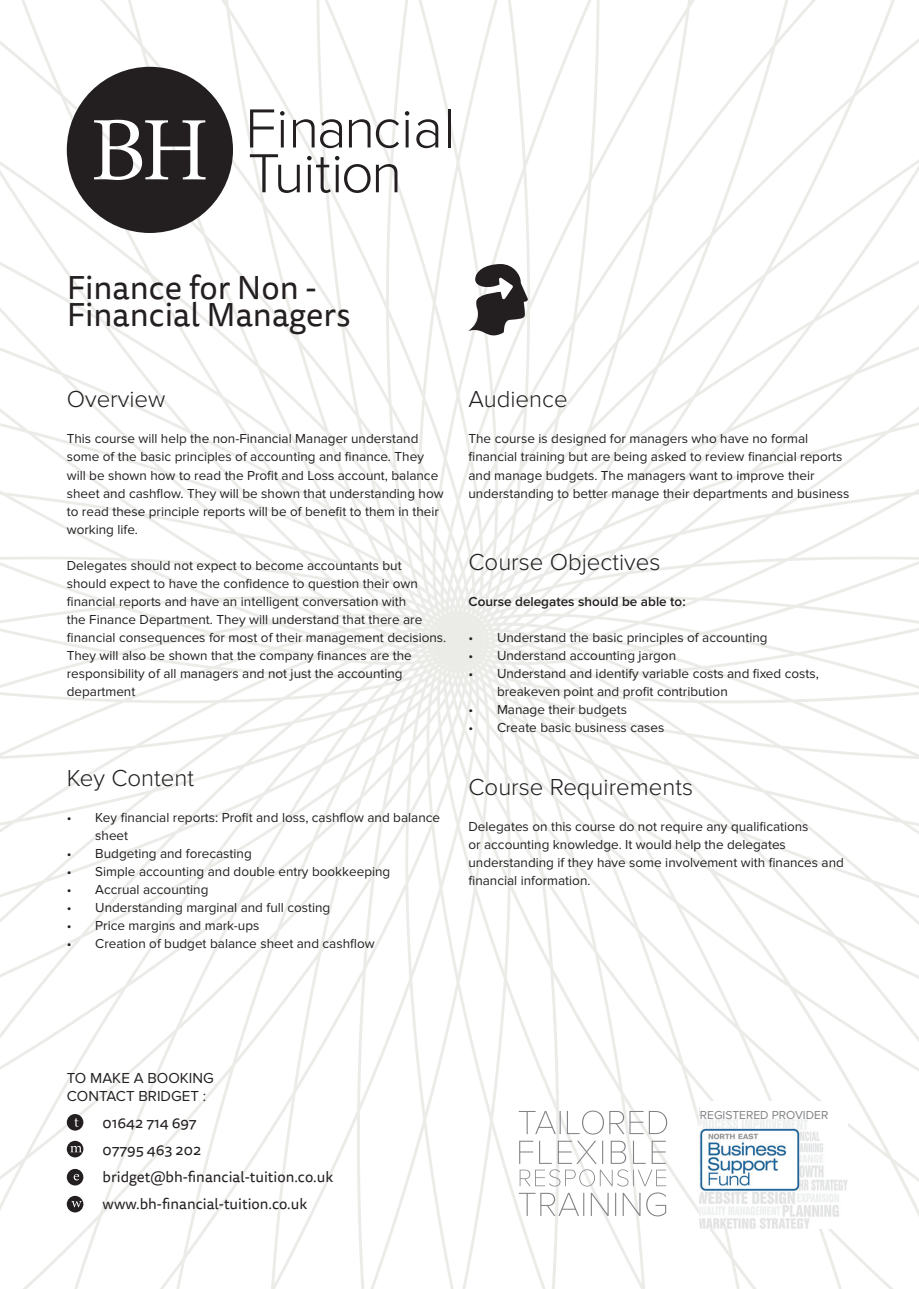
<style>
.page{position:relative;width:919px;height:1289px;background:#fff}
.page>*{position:absolute;margin:0;border:0;box-sizing:border-box;transform-origin:0 0}
.t1{font:33px/27px "Tisa Sans Pro";color:#231f20}
.t2{font:300 24px "Proxima Nova";color:#231f20}
.t3{font:15px/27px "Tisa Sans Pro";color:#231f20}
.t4{font:15px/18px "Proxima Nova";color:#231f20}
.t5{font:13.5px/18px "Proxima Nova";color:#231f20}
.t6{font:600 13.5px "Proxima Nova";color:#231f20}
.t7{font:12px "Proxima Nova";color:#808285}
</style>
<div class="page">
<img style="left:0;top:0;width:918px;height:1288px">
<svg style="left:250px;top:109px;width:24px;height:38px"></svg>
<svg style="left:280px;top:111px;width:4px;height:36px"></svg>
<svg style="left:293px;top:119px;width:21px;height:28px"></svg>
<svg style="left:320px;top:119px;width:22px;height:29px"></svg>
<svg style="left:349px;top:119px;width:21px;height:28px"></svg>
<svg style="left:376px;top:119px;width:23px;height:29px"></svg>
<svg style="left:405px;top:111px;width:4px;height:36px"></svg>
<svg style="left:416px;top:119px;width:22px;height:29px"></svg>
<hr style="left:447px;top:109px;width:3px;height:38px;background:#231f20">
<svg style="left:250px;top:154px;width:50px;height:39px"></svg>
<svg style="left:307px;top:156px;width:63px;height:37px"></svg>
<svg style="left:376px;top:164px;width:21px;height:28px"></svg>
<svg style="left:67px;top:67px;width:166px;height:166px"></svg>
<svg style="left:468px;top:264px;width:60px;height:71px"></svg>
<div style="left:67px;top:1113px;width:16px;height:17px;background:#231f20;border-radius:50%"></div>
<svg style="left:67px;top:1140px;width:16px;height:17px"></svg>
<div style="left:67px;top:1168px;width:16px;height:17px;background:#231f20;border-radius:50%"></div>
<svg style="left:74px;top:1118px;width:5px;height:8px"></svg>
<svg style="left:70px;top:1145px;width:12px;height:7px"></svg>
<svg style="left:74px;top:1174px;width:5px;height:6px"></svg>
<div style="left:67px;top:1195px;width:16px;height:17px;background:#231f20;border-radius:50%"></div>
<svg style="left:71px;top:1201px;width:11px;height:6px"></svg>
<svg style="left:518px;top:1192px;width:148px;height:24px"></svg>
<svg style="left:519px;top:1169px;width:147px;height:17px"></svg>
<svg style="left:519px;top:1140px;width:146px;height:23px"></svg>
<svg style="left:518px;top:1110px;width:149px;height:24px"></svg>
<img style="left:699px;top:1107px;width:148px;height:121px">
<div style="left:699px;top:1101px;width:133px;height:17px;background:#fff"></div>
<h1 class="t1" style="left:67px;top:275px;width:285px">Finance for Non -<br>Financial Managers</h1>
<h2 class="t2" style="left:67px;top:386px;width:100px">Overview</h2>
<p class="t5" style="left:67px;top:430px;width:378px">This course will help the non-Financial Manager understand some of the basic principles of accounting and finance. They will be shown how to read the Profit and Loss account, balance sheet and cashflow. They will be shown that understanding how to read these principle reports will be of benefit to them in their working life.</p>
<p class="t5" style="left:67px;top:556px;width:381px">Delegates should not expect to become accountants but<br>should expect to have the confidence to question their own financial reports and have an intelligent conversation with<br>the Finance Department. They will understand that there are financial consequences for most of their management decisions.<br>They will also be shown that the company finances are the responsibility of all managers and not just the accounting department</p>
<h2 class="t2" style="left:67px;top:764px;width:129px">Key Content</h2>
<p class="t5" style="left:95px;top:808px;width:346px;text-indent:-28px">• Key financial reports: Profit and loss, cashflow and balance sheet</p>
<p class="t5" style="left:67px;top:844px;width:186px">• Budgeting and forecasting</p>
<p class="t5" style="left:67px;top:862px;width:325px">• Simple accounting and double entry bookkeeping</p>
<p class="t5" style="left:67px;top:880px;width:143px">• Accrual accounting</p>
<p class="t5" style="left:67px;top:898px;width:265px">• Understanding marginal and full costing</p>
<p class="t5" style="left:67px;top:916px;width:194px">• Price margins and mark-ups</p>
<p class="t5" style="left:67px;top:934px;width:309px">• Creation of budget balance sheet and cashflow</p>
<h2 class="t2" style="left:468px;top:386px;width:101px">Audience</h2>
<p class="t5" style="left:468px;top:430px;width:382px">The course is designed for managers who have no formal financial training but are being asked to review financial reports and manage budgets. The managers want to improve their understanding to better manage their departments and business</p>
<h2 class="t2" style="left:468px;top:548px;width:193px">Course Objectives</h2>
<p class="t6" style="left:468px;top:593px;width:219px">Course delegates should be able to:</p>
<p class="t5" style="left:468px;top:628px;width:300px">• Understand the basic principles of accounting</p>
<p class="t5" style="left:468px;top:646px;width:209px">• Understand accounting jargon</p>
<p class="t5" style="left:497px;top:664px;width:323px;text-indent:-28px">• Understand and identify variable costs and fixed costs, breakeven point and profit contribution</p>
<p class="t5" style="left:468px;top:700px;width:160px">• Manage their budgets</p>
<p class="t5" style="left:468px;top:718px;width:197px">• Create basic business cases</p>
<h2 class="t2" style="left:468px;top:773px;width:226px">Course Requirements</h2>
<p class="t5" style="left:468px;top:817px;width:377px">Delegates on this course do not require any qualifications<br>or accounting knowledge. It would help the delegates understanding if they have some involvement with finances and financial information.</p>
<p class="t4" style="left:67px;top:1069px;width:148px">TO MAKE A BOOKING<br>CONTACT BRIDGET :</p>
<p class="t3" style="left:102px;top:1109px;width:232px">01642 714 697<br>07795 463 202 bridget@bh-financial-tuition.co.uk www.bh-financial-tuition.co.uk</p>
<p class="t7" style="left:699px;top:1107px;width:130px">REGISTERED PROVIDER</p>
</div>
